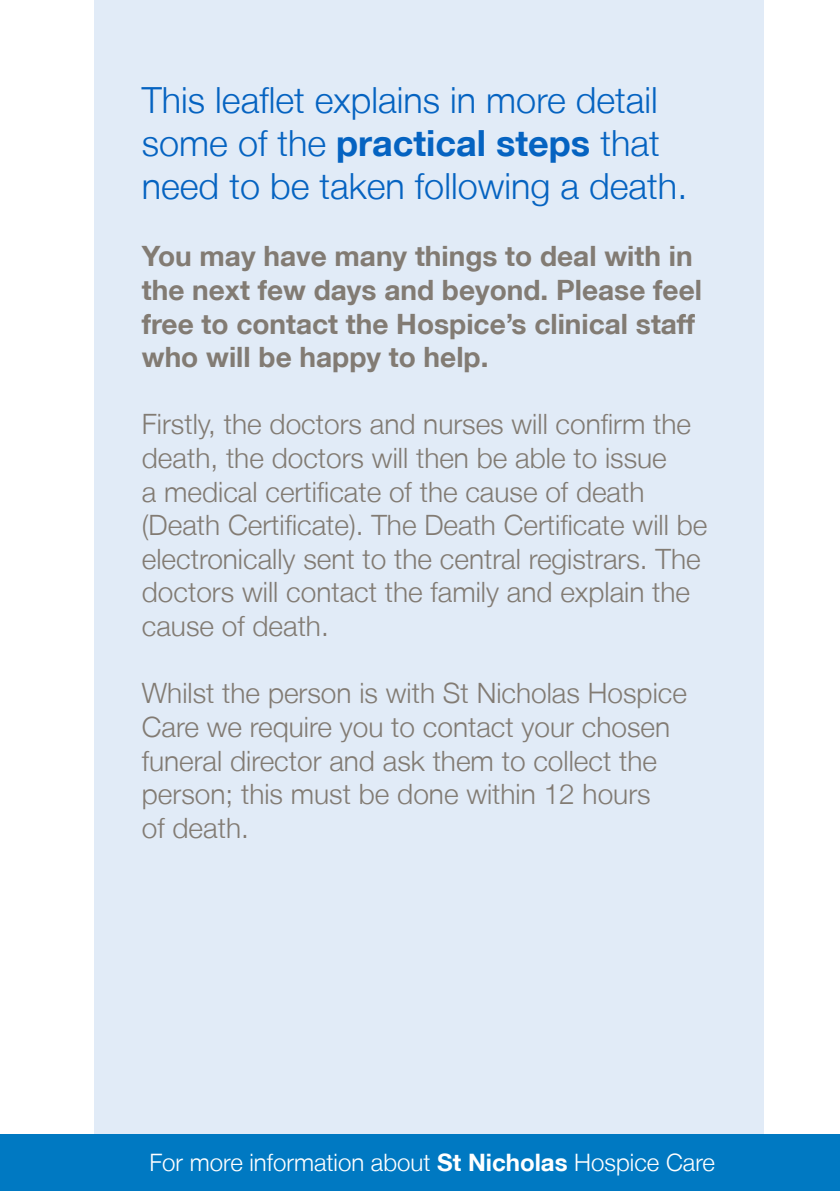
<style>
.page{position:relative;width:840px;height:1191px;background:#fff}
.page>*{position:absolute;margin:0;border:0;box-sizing:border-box;transform-origin:0 0}
.t1{font:300 36px/43.2px "Helvetica Neue LT";color:#0563c1}
.t2{font:300 28px/33.6px "Helvetica Neue LT";color:#827b73}
.t3{font:700 28px/33.6px "Helvetica Neue LT";color:#827b73}
.t4{font:300 24px "Helvetica Neue LT";color:#fff}
.s1{font-weight:700}
</style>
<div class="page">
<div style="left:94px;top:0;width:669px;height:1191px;background:#e1ebf7"></div>
<div style="left:0;top:1134px;width:839px;height:57px;background:#0079c2"></div>
<p class="t1" style="left:142px;top:77px;width:546px">This leaflet explains in more detail some of the <span class="s1">practical steps</span> that need to be taken following a death.</p>
<p class="t3" style="left:142px;top:239px;width:561px">You may have many things to deal with in the next few days and beyond. Please feel free to contact the Hospice’s clinical staff who will be happy to help.</p>
<p class="t2" style="left:142px;top:407px;width:566px">Firstly, the doctors and nurses will confirm the death, the doctors will then be able to issue<br>a medical certificate of the cause of death (Death Certificate). The Death Certificate will be electronically sent to the central registrars. The doctors will contact the family and explain the cause of death.</p>
<p class="t2" style="left:142px;top:676px;width:546px">Whilst the person is with St Nicholas Hospice Care we require you to contact your chosen funeral director and ask them to collect the person; this must be done within 12 hours</p>
<p class="t2" style="left:142px;top:810px;width:108px">of death.</p>
<p class="t4" style="left:149px;top:1148px;width:567px">For more information about <span class="s1">St Nicholas</span> Hospice Care</p>
</div>
